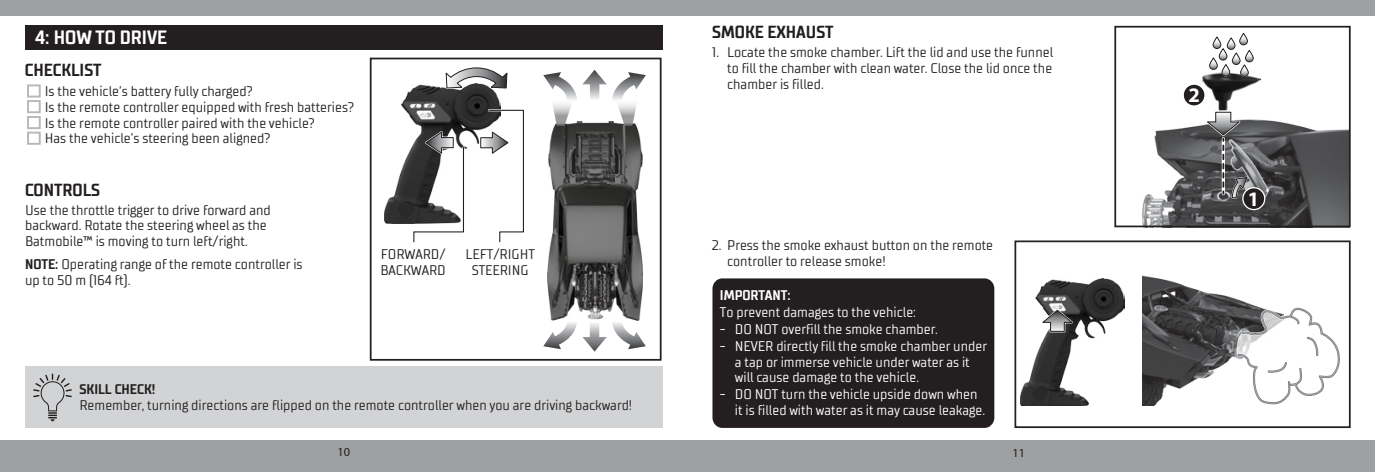
<style>
.page{position:relative;width:1375px;height:472px;background:#fff}
.page>*{position:absolute;margin:0;border:0;box-sizing:border-box;transform-origin:0 0}
.t1{font:700 20.65px "Myriad Pro";color:#fff}
.t2{font:700 19.25px "TT Supermolot Condensed";color:#fff}
.t3{font:700 17.5px "TT Supermolot Condensed";color:#231f20}
.t4{font:14px/15.8px "TT Supermolot Condensed";color:#231f20}
.t5{font:14px/15.8px "TT Supermolot Condensed";color:#fff}
.t6{font:700 14px "TT Supermolot Condensed";color:#231f20}
.t7{font:700 14px "TT Supermolot Condensed";color:#fff}
.t8{font:12.25px "Myriad Pro";color:#231f20}
.s1{font-weight:700}
</style>
<div class="page">
<img style="left:1142px;top:119px;width:205px;height:105px">
<img style="left:1202px;top:74px;width:59px;height:36px">
<svg style="left:1208px;top:33px;width:45px;height:44px"></svg>
<div style="left:1226px;top:38px;width:8px;height:11px;border:1px solid #231f20;border-radius:4px"></div>
<svg style="left:1204px;top:110px;width:43px;height:88px;background:#777879"></svg>
<div style="left:1242px;top:187px;width:22px;height:22px;background:#231f20;border-radius:50%"></div>
<div style="left:1241px;top:187px;width:24px;height:23px;border:1px solid #fff;border-radius:50%"></div>
<div style="left:1182px;top:84px;width:22px;height:22px;background:#231f20;border-radius:50%"></div>
<div style="left:1182px;top:83px;width:23px;height:24px;border:1px solid #fff;border-radius:50%"></div>
<div style="left:25px;top:366px;width:637px;height:62px;background:#d1d3d4"></div>
<img style="left:384px;top:84px;width:116px;height:139px">
<svg style="left:543px;top:320px;width:102px;height:31px"></svg>
<img style="left:547px;top:125px;width:95px;height:195px">
<svg style="left:543px;top:70px;width:102px;height:55px"></svg>
<svg style="left:411px;top:129px;width:54px;height:114px"></svg>
<svg style="left:478px;top:108px;width:46px;height:135px"></svg>
<svg style="left:444px;top:67px;width:64px;height:23px"></svg>
<div style="left:712px;top:278px;width:282px;height:149px;background:#231f20;border-radius:10px"></div>
<div style="left:370px;top:58px;width:291px;height:302px;border:2px solid #231f20"></div>
<div style="left:1014px;top:240px;width:336px;height:187px;border:2px solid #231f20"></div>
<div style="left:1114px;top:26px;width:236px;height:201px;border:2px solid #231f20"></div>
<div style="left:0;top:440px;width:687px;height:31px;background:#9ea0a2"></div>
<div style="left:687px;top:440px;width:687px;height:31px;background:#9ea0a2"></div>
<div style="left:0;top:0;width:687px;height:15px;background:#9ea0a2"></div>
<div style="left:687px;top:0;width:687px;height:15px;background:#9ea0a2"></div>
<div style="left:25px;top:25px;width:637px;height:24px;background:#231f20"></div>
<div style="left:27px;top:84px;width:14px;height:13px;border:2px solid #b6b8ba"></div>
<div style="left:27px;top:100px;width:14px;height:13px;border:2px solid #b6b8ba"></div>
<div style="left:27px;top:116px;width:14px;height:13px;border:2px solid #b6b8ba"></div>
<div style="left:27px;top:131px;width:14px;height:14px;border:2px solid #b6b8ba"></div>
<svg style="left:33px;top:373px;width:39px;height:48px"></svg>
<img style="left:1020px;top:278px;width:104px;height:127px">
<svg style="left:1036px;top:307px;width:38px;height:26px"></svg>
<img style="left:1142px;top:275px;width:114px;height:130px">
<svg style="left:1235px;top:306px;width:105px;height:99px"></svg>
<h2 class="t2" style="left:35px;top:25px;width:133px">4: HOW TO DRIVE</h2>
<p class="t3" style="left:25px;top:59px;width:78px">CHECKLIST</p>
<p class="t4" style="left:45px;top:83px;width:311px">Is the vehicle’s battery fully charged?<br>Is the remote controller equipped with fresh batteries?<br>Is the remote controller paired with the vehicle?<br>Has the vehicle’s steering been aligned?</p>
<p class="t3" style="left:25px;top:179px;width:76px">CONTROLS</p>
<p class="t4" style="left:25px;top:202px;width:247px">Use the throttle trigger to drive forward and backward. Rotate the steering wheel as the<br>Batmobile™ is moving to turn left/right.</p>
<p class="t4" style="left:25px;top:256px;width:279px"><span class="s1">NOTE:</span> Operating range of the remote controller is up to 50 m (164 ft).</p>
<p class="t4" style="left:380px;top:246px;width:67px">FORWARD/<br>BACKWARD</p>
<p class="t4" style="left:465px;top:246px;width:71px;text-align:center">LEFT/RIGHT<br>STEERING</p>
<p class="t6" style="left:79px;top:380px;width:77px">SKILL CHECK!</p>
<p class="t4" style="left:79px;top:397px;width:554px">Remember, turning directions are flipped on the remote controller when you are driving backward!</p>
<p class="t3" style="left:712px;top:21px;width:123px">SMOKE EXHAUST</p>
<p class="t4" style="left:727px;top:45px;width:327px;text-align:justify;text-indent:-15px">1. Locate the smoke chamber. Lift the lid and use the funnel to fill the chamber with clean water. Close the lid once the chamber is filled.</p>
<p class="t4" style="left:727px;top:237px;width:267px;text-indent:-15px">2. Press the smoke exhaust button on the remote controller to release smoke!</p>
<p class="t7" style="left:720px;top:287px;width:72px">IMPORTANT:</p>
<p class="t5" style="left:720px;top:304px;width:197px">To prevent damages to the vehicle:</p>
<p class="t5" style="left:720px;top:321px;width:219px">- DO NOT overfill the smoke chamber.</p>
<p class="t5" style="left:734px;top:338px;width:253px;text-indent:-15px">- NEVER directly fill the smoke chamber under a tap or immerse vehicle under water as it will cause damage to the vehicle.</p>
<p class="t5" style="left:734px;top:386px;width:252px;text-indent:-15px">- DO NOT turn the vehicle upside down when it is filled with water as it may cause leakage.</p>
<p class="t8" style="left:337px;top:444px;width:14px">10</p>
<p class="t8" style="left:1012px;top:445px;width:14px">11</p>
<h1 class="t1" style="left:1188px;top:83px;width:13px">2</h1>
<h1 class="t1" style="left:1247px;top:187px;width:13px">1</h1>
</div>
